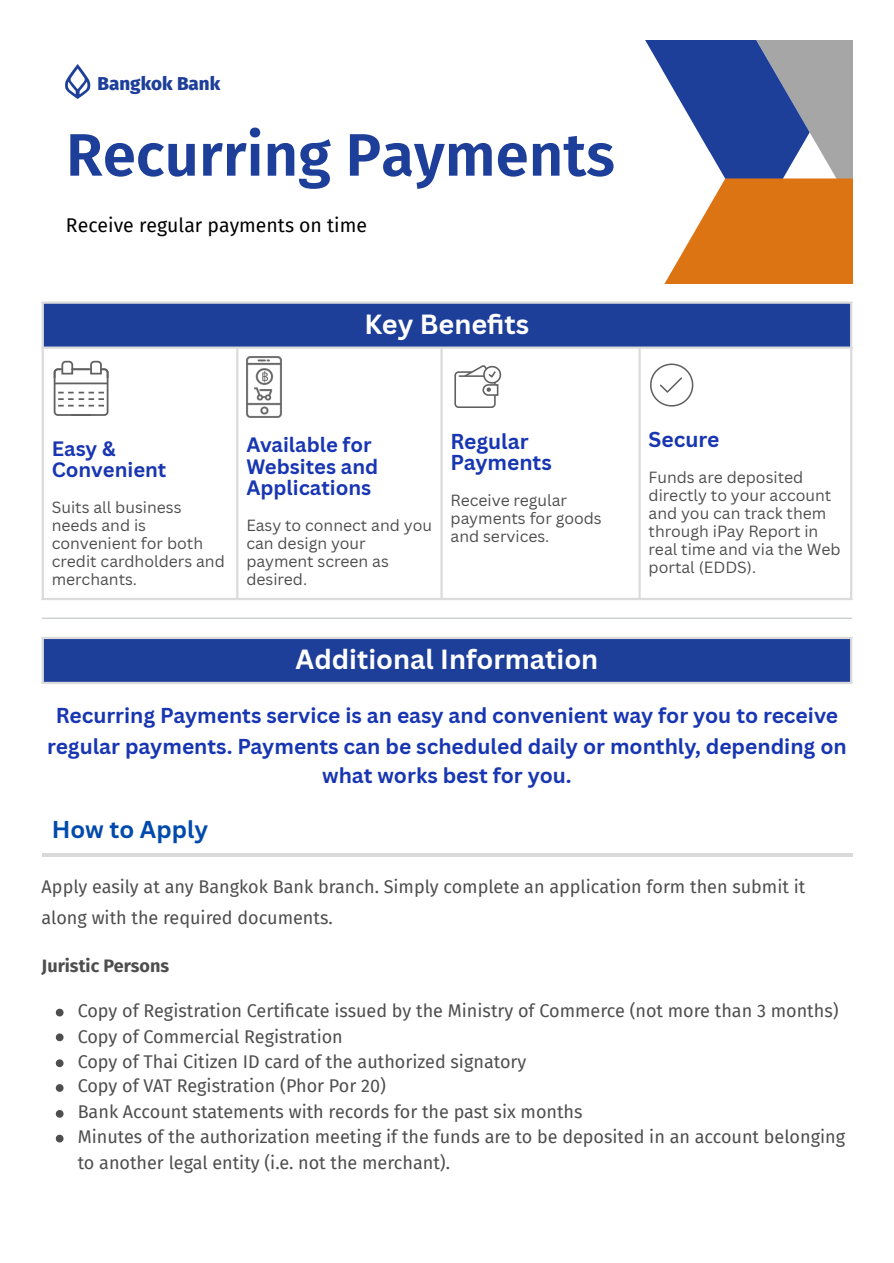
<style>
.page{position:relative;width:894px;height:1263px;background:#fff}
.page>*{position:absolute;margin:0;border:0;box-sizing:border-box;transform-origin:0 0}
.t1{font:600 60px "Fira Sans";color:#1e3f99}
.t2{font:700 27px "Canva Sans";color:#fff}
.t3{font:700 23.7px "Canva Sans";color:#004aad}
.t4{font:700 21px/29.8px "Canva Sans";color:#1836b2;text-align:center}
.t5{font:700 20.25px/21.3px "Canva Sans";color:#1836b2}
.t6{font:19.5px "Fira Sans";color:#000}
.t7{font:800 18.75px "Fira Sans";color:#1e3f99}
.t8{font:18px/30.3px "Fira Sans";color:#4e4e4e}
.t9{font:700 18px "Fira Sans";color:#4e4e4e}
.t10{font:15.75px/18px "Canva Sans";color:#4e4e4e}
</style>
<div class="page">
<svg style="left:645px;top:40px;width:207px;height:138px"></svg>
<svg style="left:664px;top:178px;width:188px;height:106px;fill:#dd7413"></svg>
<img style="left:66px;top:65px;width:25px;height:34px">
<div style="left:42px;top:302px;width:809px;height:46px;background:#1e3f99"></div>
<svg style="left:53px;top:360px;width:56px;height:56px"></svg>
<img style="left:246px;top:357px;width:35px;height:60px">
<svg style="left:454px;top:365px;width:48px;height:43px"></svg>
<svg style="left:650px;top:363px;width:44px;height:44px"></svg>
<hr style="left:42px;top:304px;width:2px;height:294px;background:#dbdbdb">
<hr style="left:236px;top:349px;width:2px;height:249px;background:#dbdbdb">
<hr style="left:440px;top:349px;width:2px;height:249px;background:#dbdbdb">
<hr style="left:638px;top:349px;width:2px;height:249px;background:#dbdbdb">
<hr style="left:849px;top:304px;width:3px;height:294px;background:#dbdbdb">
<hr style="left:42px;top:302px;width:810px;height:2px;background:#dbdbdb">
<hr style="left:42px;top:347px;width:810px;height:2px;background:#dbdbdb">
<hr style="left:42px;top:598px;width:810px;height:2px;background:#dbdbdb">
<hr style="left:42px;top:618px;width:809px;height:1px;background:#bfc3c8">
<div style="left:42px;top:638px;width:809px;height:45px;background:#1e3f99"></div>
<hr style="left:42px;top:639px;width:2px;height:43px;background:#dbdbdb">
<hr style="left:849px;top:639px;width:3px;height:43px;background:#dbdbdb">
<hr style="left:42px;top:637px;width:810px;height:2px;background:#dbdbdb">
<hr style="left:42px;top:682px;width:810px;height:2px;background:#dbdbdb">
<hr style="left:42px;top:853px;width:810px;height:3px;background:#d9d9d9">
<svg style="left:56px;top:1009px;width:7px;height:7px"></svg>
<svg style="left:56px;top:1033px;width:7px;height:8px"></svg>
<svg style="left:56px;top:1059px;width:7px;height:8px"></svg>
<svg style="left:56px;top:1084px;width:7px;height:8px"></svg>
<svg style="left:56px;top:1110px;width:7px;height:8px"></svg>
<svg style="left:56px;top:1135px;width:7px;height:7px"></svg>
<p class="t7" style="left:97px;top:73px;width:124px">Bangkok Bank</p>
<p class="t1" style="left:66px;top:120px;width:550px">Recurring Payments</p>
<p class="t6" style="left:66px;top:213px;width:302px">Receive regular payments on time</p>
<p class="t2" style="left:364px;top:305px;width:166px">Key Benefits</p>
<h1 class="t5" style="left:52px;top:437px;width:116px">Easy &amp;<br>Convenient</h1>
<p class="t10" style="left:52px;top:498px;width:174px">Suits all business needs and is convenient for both credit cardholders and merchants.</p>
<h1 class="t5" style="left:246px;top:434px;width:133px">Available for<br>Websites and<br>Applications</h1>
<p class="t10" style="left:246px;top:516px;width:187px">Easy to connect and you can design your payment screen as desired.</p>
<h1 class="t4" style="left:450px;top:430px;width:103px;line-height:21.3px;text-align:left">Regular<br>Payments</h1>
<p class="t10" style="left:450px;top:491px;width:153px">Receive regular payments for goods and services.</p>
<p class="t2" style="left:295px;top:641px;width:304px">Additional Information</p>
<h1 class="t4" style="left:648px;top:424px;width:72px">Secure</h1>
<p class="t10" style="left:648px;top:468px;width:193px">Funds are deposited directly to your account and you can track them through iPay Report in real time and via the Web portal (EDDS).</p>
<h1 class="t4" style="left:47px;top:700px;width:800px">Recurring Payments service is an easy and convenient way for you to receive regular payments. Payments can be scheduled daily or monthly, depending on what works best for you.</h1>
<p class="t3" style="left:52px;top:813px;width:158px">How to Apply</p>
<p class="t8" style="left:42px;top:872px;width:765px">Apply easily at any Bangkok Bank branch. Simply complete an application form then submit it along with the required documents.</p>
<h2 class="t9" style="left:42px;top:955px;width:129px">Juristic Persons</h2>
<p class="t8" style="left:78px;top:996px;width:762px">Copy of Registration Certifi cate issued by the Ministry of Commerce (not more than 3 months)</p>
<p class="t8" style="left:78px;top:1022px;width:266px">Copy of Commercial Registration</p>
<p class="t8" style="left:78px;top:1046px;width:450px">Copy of Thai Citizen ID card of the authorized signatory</p>
<p class="t8" style="left:78px;top:1071px;width:309px">Copy of VAT Registration (Phor Por 20)</p>
<p class="t8" style="left:78px;top:1097px;width:506px">Bank Account statements with records for the past six months</p>
<p class="t8" style="left:78px;top:1124px;width:768px;line-height:25.8px">Minutes of the authorization meeting if the funds are to be deposited in an account belonging to another legal entity (i.e. not the merchant).</p>
</div>
